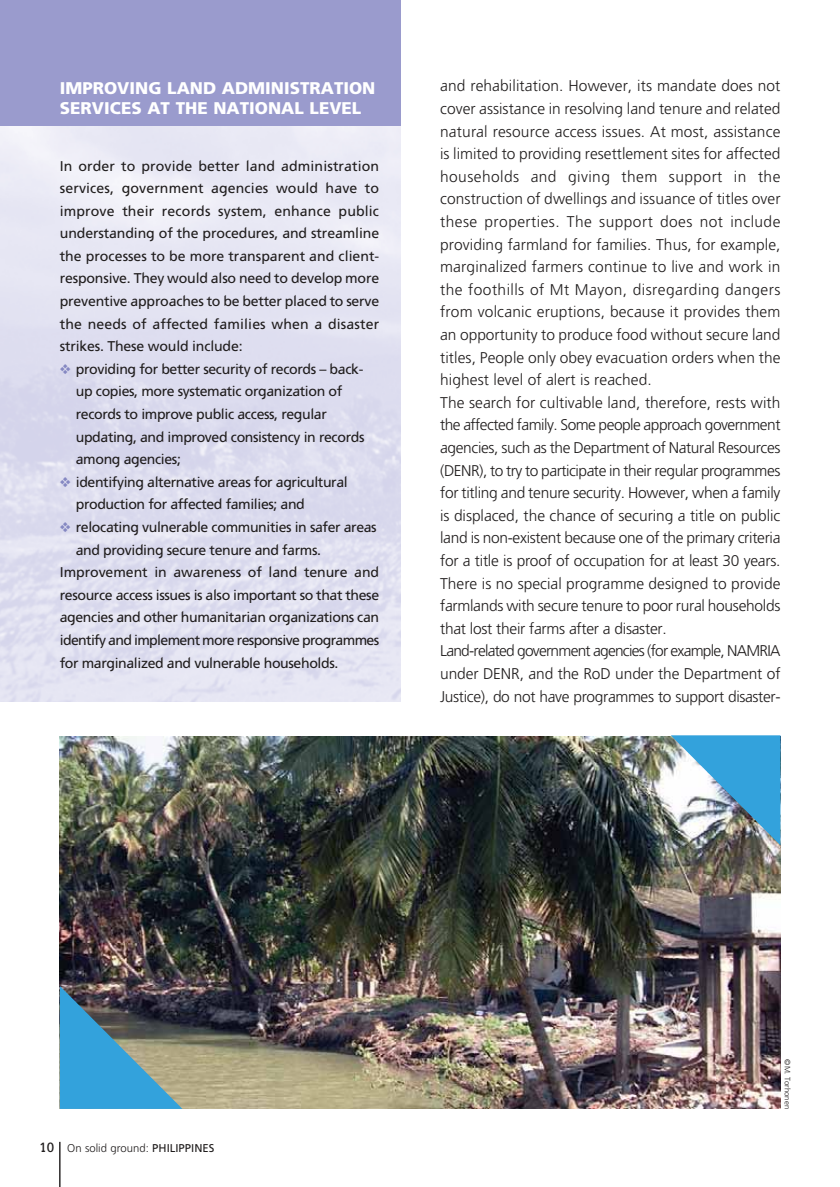
<style>
.page{position:relative;width:840px;height:1187px;background:#fff}
.page>*{position:absolute;margin:0;border:0;box-sizing:border-box;transform-origin:0 0}
.t1{font:900 16.95px/19.8px "Freeway";color:#fff}
.t2{font:300 15.45px/22.6px "Freeway";color:#201d1d}
.t3{font:14.1px/22.5px "Freeway Roman 1";letter-spacing:-.03em;color:#201d1d}
.t4{font:14.1px "Freeway Roman 1";letter-spacing:-.005em;color:#201d1d}
.t5{font:300 11.25px "Freeway";color:#201d1d}
.t6{font:300 7.8px "Freeway";color:#201d1d}
.s1{color:#8588c2}
.s2{font-family:"Freeway Roman 1";font-weight:400;font-size:13.35px}
.s3{font-family:"Freeway Roman 1";font-weight:400}
</style>
<div class="page">
<hr style="left:59px;top:1141px;width:1px;height:45px;background:#201d1d">
<div style="left:0;top:0;width:400px;height:125px;background:#9a9bcd"></div>
<img style="left:60px;top:736px;width:720px;height:372px">
<svg style="left:60px;top:985px;width:122px;height:123px;background:#4f829b"></svg>
<img style="left:670px;top:735px;width:110px;height:110px">
<p class="t1" style="left:60px;top:80px;width:317px">IMPROVING LAND ADMINISTRATION<br>SERVICES AT THE NATIONAL LEVEL</p>
<p class="t3" style="left:60px;top:155px;width:321px;text-align:justify">In order to provide better land administration services, government agencies would have to improve their records system, enhance public understanding of the procedures, and streamline the processes to be more transparent and client&shy;responsive. They would also need to develop more preventive approaches to be better placed to serve the needs of affected families when a disaster strikes. These would include:</p>
<p class="t3" style="left:76px;top:358px;width:290px;text-indent:-16px"><span class="s1">❖</span> providing for better security of records – back&shy;up copies, more systematic organization of records to improve public access, regular updating, and improved consistency in records among agencies;</p>
<p class="t3" style="left:76px;top:471px;width:273px;text-indent:-16px"><span class="s1">❖</span> identifying alternative areas for agricultural production for affected families; and</p>
<p class="t3" style="left:60px;top:516px;width:318px"><span class="s1">❖</span> relocating vulnerable communities in safer areas</p>
<p class="t3" style="left:76px;top:538px;width:246px">and providing secure tenure and farms.</p>
<p class="t4" style="left:60px;top:565px;width:321px">Improvement in awareness of land tenure and</p>
<p class="t3" style="left:60px;top:584px;width:321px">resource access issues is also important so that these</p>
<p class="t3" style="left:60px;top:606px;width:321px">agencies and other humanitarian organizations can</p>
<p class="t3" style="left:60px;top:629px;width:321px">identify and implement more responsive programmes</p>
<p class="t3" style="left:60px;top:651px;width:280px">for marginalized and vulnerable households.</p>
<p class="t2" style="left:440px;top:75px;width:342px">and rehabilitation. However, its mandate does not cover assistance in resolving land tenure and related natural resource access issues. At most, assistance is limited to providing resettlement sites for affected households and giving them support in the construction of dwellings and issuance of titles over these properties. The support does not include providing farmland for families. Thus, for example, marginalized farmers continue to live and work in the foothills of Mt Mayon, disregarding dangers from volcanic eruptions, because it provides them an opportunity to produce food without secure land titles, People only obey evacuation orders when the highest level of alert is reached.<br>The search for cultivable land, therefore, rests with the affected family. Some people approach government agencies, such as the Department of Natural Resources (DENR), to try to participate in their regular programmes for titling and tenure security. However, when a family is displaced, the chance of securing a title on public land is non-existent because one of the primary criteria for a title is proof of occupation for at least 30 years.<br>There is no special programme designed to provide farmlands with secure tenure to poor rural households that lost their farms after a disaster.<br>Land-related government agencies (for example, NAMRIA under DENR, and the RoD under the Department of Justice), do not have programmes to support disaster-</p>
<p class="t5" style="left:39px;top:1142px;width:176px"><span class="s2">10</span> On solid ground: <span class="s3">PHILIPPINES</span></p>
<p class="t6" style="left:790px;top:1058px;width:51px;rotate:90deg">©M. Torhonen</p>
</div>
